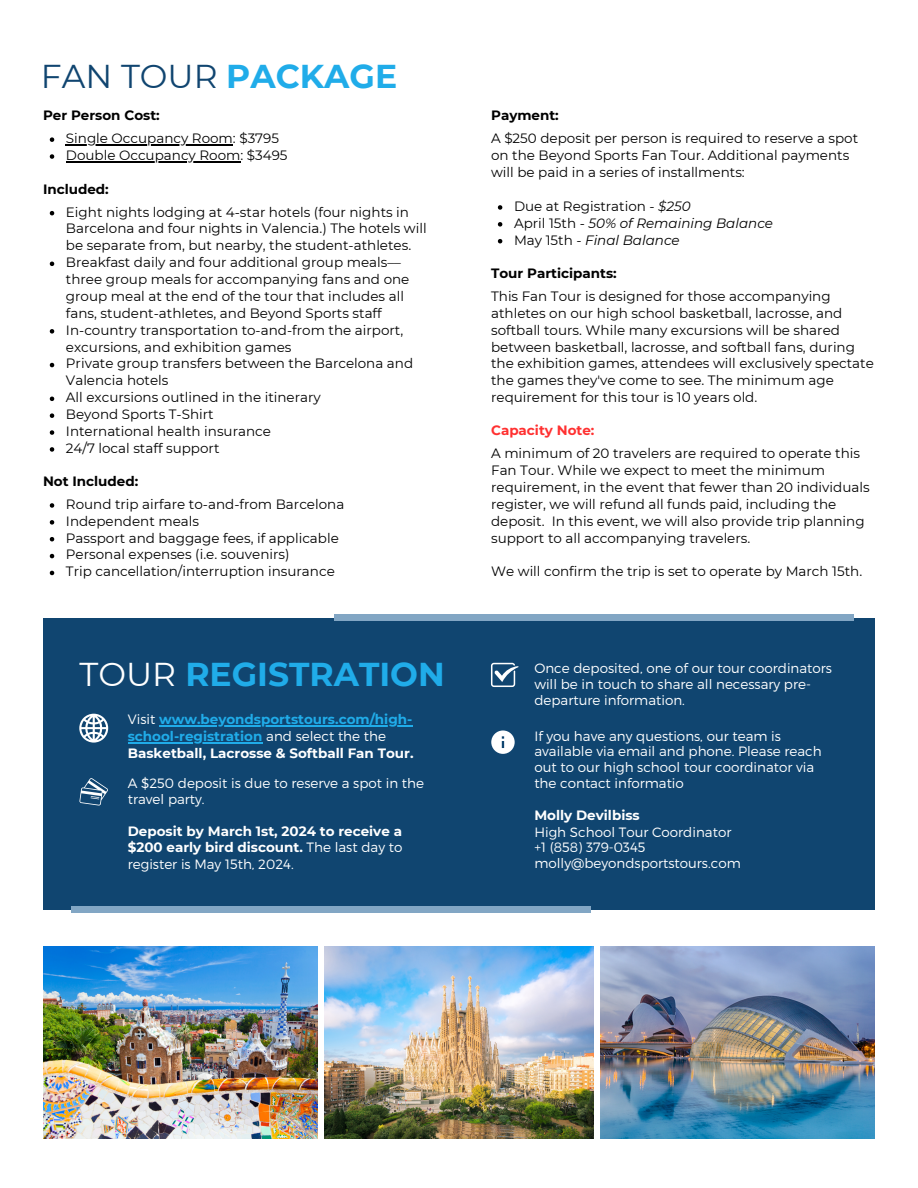
<style>
.page{position:relative;width:918px;height:1188px;background:#fff}
.page>*{position:absolute;margin:0;border:0;box-sizing:border-box;transform-origin:0 0}
.t1{font:700 33px "Montserrat";color:#20ace9}
.t2{font:33px "Montserrat";color:#104570}
.t3{font:13.5px/16.8px "Montserrat";color:#000}
.t4{font:300 13.5px/15.8px "Montserrat";color:#fff}
.t5{font:700 13.5px/16.8px "Montserrat";color:#20ace9}
.t6{font:700 13.5px/16.8px "Montserrat";color:#fff;text-align:justify}
.t7{font:700 13.5px "Montserrat";color:#000}
.t8{font:italic 13.5px "Montserrat";color:#000}
.t9{font:700 13.5px "Montserrat";color:#ff3131}
.s1{font-weight:700;color:#20ace9}
.s2{font-weight:400;color:#fff}
.s3{font-weight:300;color:#fff}
.s4{color:#fff}
.s5{font-style:italic}
.s6{font-style:normal}
.s7{font-weight:300}
</style>
<div class="page">
<img style="left:43px;top:947px;width:275px;height:192px">
<svg style="left:50px;top:211px;width:4px;height:4px"></svg>
<svg style="left:50px;top:262px;width:4px;height:4px"></svg>
<svg style="left:50px;top:329px;width:4px;height:5px"></svg>
<svg style="left:50px;top:363px;width:4px;height:4px"></svg>
<svg style="left:50px;top:397px;width:4px;height:4px"></svg>
<svg style="left:50px;top:413px;width:4px;height:5px"></svg>
<svg style="left:50px;top:430px;width:4px;height:5px"></svg>
<svg style="left:50px;top:447px;width:4px;height:5px"></svg>
<svg style="left:50px;top:137px;width:4px;height:5px"></svg>
<hr style="left:66px;top:144px;width:167px;height:1px;background:#000">
<svg style="left:50px;top:154px;width:4px;height:5px"></svg>
<hr style="left:66px;top:161px;width:174px;height:1px;background:#000">
<svg style="left:50px;top:503px;width:4px;height:5px"></svg>
<svg style="left:50px;top:520px;width:4px;height:5px"></svg>
<svg style="left:50px;top:537px;width:4px;height:4px"></svg>
<svg style="left:50px;top:554px;width:4px;height:4px"></svg>
<svg style="left:50px;top:571px;width:4px;height:4px"></svg>
<svg style="left:498px;top:205px;width:4px;height:5px"></svg>
<svg style="left:498px;top:222px;width:4px;height:5px"></svg>
<svg style="left:498px;top:239px;width:4px;height:4px"></svg>
<img style="left:325px;top:947px;width:268px;height:192px">
<img style="left:600px;top:947px;width:275px;height:192px">
<div style="left:43px;top:618px;width:832px;height:292px;background:#104570"></div>
<div style="left:334px;top:614px;width:519px;height:7px;background:#82a6c4"></div>
<div style="left:72px;top:906px;width:519px;height:7px;background:#82a6c4"></div>
<svg style="left:79px;top:714px;width:29px;height:29px"></svg>
<svg style="left:491px;top:730px;width:24px;height:24px"></svg>
<svg style="left:79px;top:778px;width:29px;height:28px"></svg>
<svg style="left:491px;top:663px;width:28px;height:24px"></svg>
<hr style="left:159px;top:725px;width:176px;height:1px;background:#20ace9">
<hr style="left:335px;top:725px;width:77px;height:1px;background:#20ace9">
<hr style="left:128px;top:742px;width:134px;height:1px;background:#20ace9">
<p class="t2" style="left:41px;top:56px;width:358px">FAN TOUR <span class="s1">PACKAGE</span></p>
<p class="t7" style="left:43px;top:107px;width:118px">Per Person Cost:</p>
<p class="t3" style="left:66px;top:130px;width:215px">Single Occupancy Room: $3795</p>
<p class="t3" style="left:66px;top:147px;width:223px">Double Occupancy Room: $3495</p>
<p class="t7" style="left:43px;top:181px;width:67px">Included:</p>
<p class="t3" style="left:66px;top:203px;width:362px">Eight nights lodging at 4-star hotels (four nights in<br>Barcelona and four nights in Valencia.) The hotels will be separate from, but nearby, the student-athletes.</p>
<p class="t3" style="left:66px;top:254px;width:345px">Breakfast daily and four additional group meals–– three group meals for accompanying fans and one group meal at the end of the tour that includes all fans, student-athletes, and Beyond Sports staff</p>
<p class="t3" style="left:66px;top:321px;width:339px">In-country transportation to-and-from the airport, excursions, and exhibition games</p>
<p class="t3" style="left:66px;top:355px;width:349px">Private group transfers between the Barcelona and<br>Valencia hotels</p>
<p class="t3" style="left:66px;top:389px;width:256px">All excursions outlined in the itinerary</p>
<p class="t3" style="left:66px;top:406px;width:149px">Beyond Sports T-Shirt</p>
<p class="t3" style="left:66px;top:423px;width:206px">International health insurance</p>
<p class="t3" style="left:66px;top:440px;width:155px">24/7 local staff support</p>
<p class="t7" style="left:43px;top:473px;width:97px">Not Included:</p>
<p class="t3" style="left:66px;top:496px;width:280px">Round trip airfare to-and-from Barcelona</p>
<p class="t3" style="left:66px;top:512px;width:135px">Independent meals</p>
<p class="t3" style="left:66px;top:529px;width:274px">Passport and baggage fees, if applicable</p>
<p class="t3" style="left:66px;top:546px;width:225px">Personal expenses (i.e. souvenirs)</p>
<p class="t3" style="left:66px;top:563px;width:270px">Trip cancellation/interruption insurance</p>
<p class="t1" style="left:79px;top:654px;width:367px"><span class="s2">TOUR</span> REGISTRATION</p>
<p class="t5" style="left:128px;top:711px;width:287px"><span class="s3">Visit</span> www.beyondsportstours.com/high&shy;school-registration <span class="s3">and select the the<br></span><span class="s4">Basketball, Lacrosse &amp; Softball Fan Tour.</span></p>
<p class="t7" style="left:491px;top:107px;width:69px">Payment:</p>
<p class="t3" style="left:491px;top:130px;width:369px">A $250 deposit per person is required to reserve a spot on the Beyond Sports Fan Tour. Additional payments will be paid in a series of installments:</p>
<p class="t3" style="left:514px;top:198px;width:178px">Due at Registration - <span class="s5">$250</span></p>
<p class="t8" style="left:514px;top:215px;width:261px"><span class="s6">April 15th -</span> 50% of Remaining Balance</p>
<p class="t8" style="left:514px;top:232px;width:167px"><span class="s6">May 15th -</span> Final Balance</p>
<p class="t7" style="left:491px;top:265px;width:127px">Tour Participants:</p>
<p class="t3" style="left:491px;top:288px;width:384px">This Fan Tour is designed for those accompanying athletes on our high school basketball, lacrosse, and softball tours. While many excursions will be shared between basketball, lacrosse, and softball fans, during the exhibition games, attendees will exclusively spectate the games they've come to see. The minimum age requirement for this tour is 10 years old.</p>
<p class="t9" style="left:491px;top:422px;width:105px">Capacity Note:</p>
<p class="t3" style="left:491px;top:445px;width:380px">A minimum of 20 travelers are required to operate this Fan Tour. While we expect to meet the minimum requirement, in the event that fewer than 20 individuals register, we will refund all funds paid, including the deposit. In this event, we will also provide trip planning support to all accompanying travelers.</p>
<p class="t3" style="left:491px;top:563px;width:373px">We will confirm the trip is set to operate by March 15th.</p>
<p class="t4" style="left:534px;top:660px;width:299px">Once deposited, one of our tour coordinators will be in touch to share all necessary pre&shy;departure information.</p>
<p class="t4" style="left:534px;top:727px;width:289px">If you have any questions, our team is available via email and phone. Please reach out to our high school tour coordinator via</p>
<p class="t4" style="left:128px;top:775px;width:298px">A $250 deposit is due to reserve a spot in the</p>
<p class="t4" style="left:534px;top:774px;width:151px">the contact informatio</p>
<p class="t4" style="left:128px;top:791px;width:78px">travel party.</p>
<p class="t6" style="left:128px;top:822px;width:276px">Deposit by March 1st, 2024 to receive a $200 early bird discount. <span class="s7">The last day to register is May 15th, 2024.</span></p>
<p class="t6" style="left:534px;top:807px;width:107px">Molly Devilbiss</p>
<p class="t4" style="left:534px;top:823px;width:198px">High School Tour Coordinator</p>
<p class="t4" style="left:534px;top:839px;width:113px">+1 (858) 379-0345</p>
<p class="t4" style="left:534px;top:855px;width:208px">molly@beyondsportstours.com</p>
</div>
